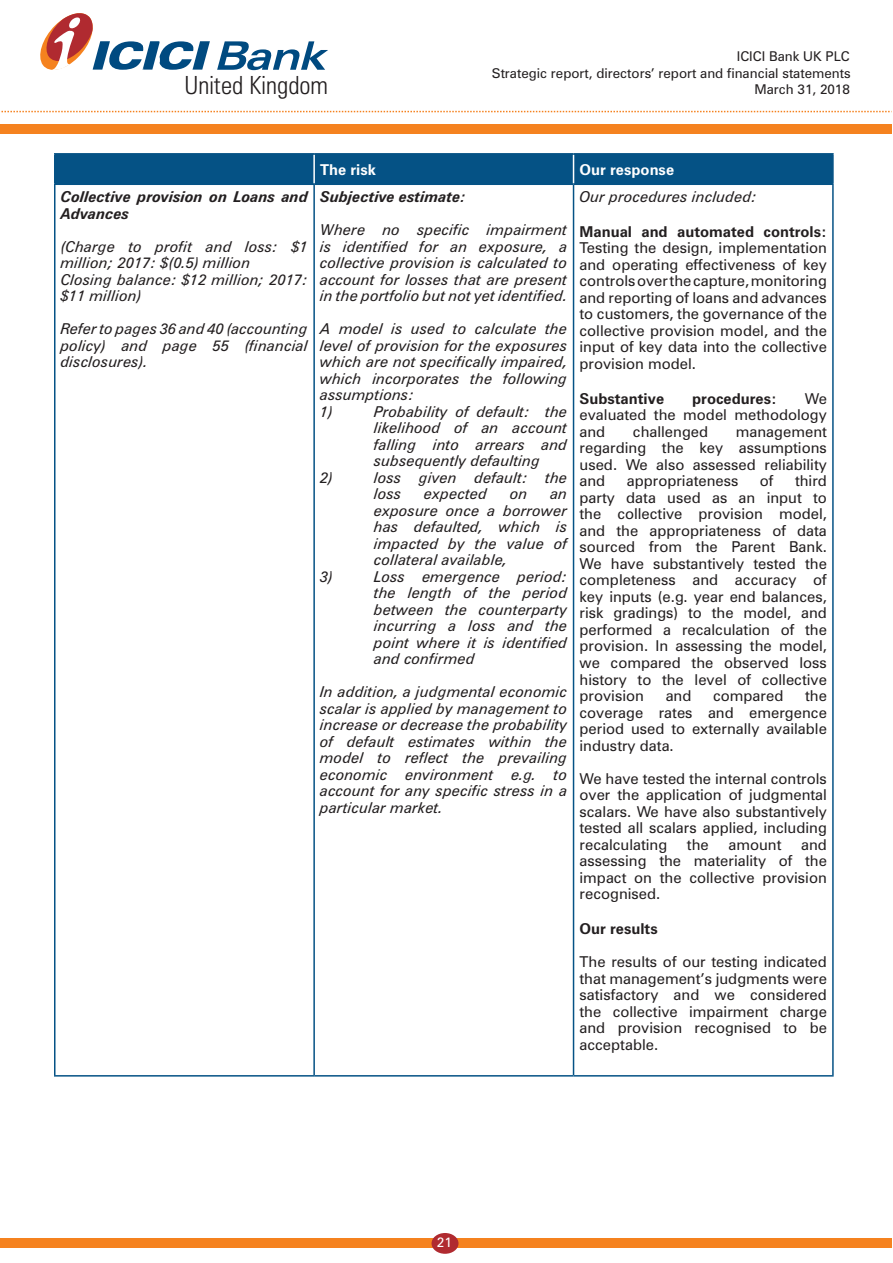
<style>
.page{position:relative;width:893px;height:1263px;background:#fff}
.page>*{position:absolute;margin:0;border:0;box-sizing:border-box;transform-origin:0 0}
.t1{font:300 condensed 25.05px "Zurich BT";color:#231f20}
.t2{font:15px/16.5px "Zurich BT";color:#231f20;text-align:justify}
.t3{font:italic 15px/16.5px "Zurich BT";color:#231f20;text-align:justify}
.t4{font:italic 700 15px/16.5px "Zurich BT";color:#231f20}
.t5{font:700 15px "Zurich BT";color:#231f20}
.t6{font:700 15px "Zurich BT";color:#fff}
.t7{font:13.5px/16.2px "Zurich BT";color:#231f20;text-align:right}
.t8{font:13.5px "Zurich BT";color:#fff}
.s1{font-weight:700}
</style>
<div class="page">
<div style="left:0;top:1239px;width:892px;height:9px;background:#f5821f"></div>
<div style="left:432px;top:1233px;width:26px;height:21px;background:#b02a30;border-radius:50%"></div>
<div style="left:0;top:125px;width:892px;height:9px;background:#f5821f"></div>
<svg style="left:1px;top:111px;width:889px;height:1px"></svg>
<svg style="left:40px;top:13px;width:288px;height:58px"></svg>
<hr style="left:54px;top:185px;width:2px;height:890px;background:#055285">
<hr style="left:313px;top:185px;width:2px;height:890px;background:#055285">
<hr style="left:573px;top:185px;width:1px;height:890px;background:#055285">
<hr style="left:832px;top:185px;width:2px;height:890px;background:#055285">
<hr style="left:54px;top:1075px;width:260px;height:1px;background:#055285">
<hr style="left:314px;top:1075px;width:259px;height:1px;background:#055285">
<hr style="left:573px;top:1075px;width:261px;height:1px;background:#055285">
<div style="left:56px;top:155px;width:776px;height:29px;background:#055285"></div>
<hr style="left:54px;top:153px;width:260px;height:2px;background:#055285">
<hr style="left:54px;top:155px;width:2px;height:29px;background:#055285">
<hr style="left:314px;top:153px;width:259px;height:2px;background:#055285">
<hr style="left:573px;top:153px;width:261px;height:2px;background:#055285">
<hr style="left:832px;top:155px;width:2px;height:29px;background:#055285">
<hr style="left:54px;top:184px;width:260px;height:1px;background:#055285">
<hr style="left:314px;top:184px;width:259px;height:1px;background:#055285">
<hr style="left:573px;top:184px;width:261px;height:1px;background:#055285">
<p class="t7" style="left:492px;top:48px;width:360px">ICICI Bank UK PLC<br>Strategic report, directors’ report and financial statements</p>
<h1 class="t1" style="left:185px;top:70px;width:145px">United Kingdom</h1>
<p class="t7" style="left:754px;top:81px;width:97px">March 31, 2018</p>
<p class="t4" style="left:61px;top:189px;width:249px">Collective provision on Loans and<br>Advances</p>
<p class="t3" style="left:61px;top:238px;width:249px">(Charge to profit and loss: $1 million; 2017: $(0.5) million</p>
<p class="t3" style="left:61px;top:271px;width:249px">Closing balance: $12 million; 2017: $11 million)</p>
<p class="t3" style="left:61px;top:321px;width:249px">Refer to pages 36 and 40 (accounting policy) and page 55 (financial disclosures).</p>
<p class="t6" style="left:320px;top:161px;width:57px">The risk</p>
<p class="t6" style="left:579px;top:161px;width:96px">Our response</p>
<p class="t4" style="left:320px;top:189px;width:148px">Subjective estimate:</p>
<p class="t3" style="left:320px;top:222px;width:249px">Where no specific impairment is identified for an exposure, a collective provision is calculated to account for losses that are present in the portfolio but not yet identified.</p>
<p class="t3" style="left:320px;top:321px;width:249px">A model is used to calculate the level of provision for the exposures which are not specifically impaired, which incorporates the following assumptions:</p>
<p class="t3" style="left:320px;top:403px;width:15px">1)</p>
<p class="t3" style="left:374px;top:403px;width:195px">Probability of default: the likelihood of an account falling into arrears and subsequently defaulting</p>
<p class="t3" style="left:320px;top:469px;width:15px">2)</p>
<p class="t3" style="left:374px;top:469px;width:195px">loss given default: the loss</p>
<p class="t3" style="left:424px;top:486px;width:65px">expected</p>
<p class="t3" style="left:510px;top:486px;width:19px">on</p>
<p class="t3" style="left:374px;top:486px;width:195px;text-indent:176px">an exposure once a borrower has defaulted, which is impacted by the value of collateral available,</p>
<p class="t3" style="left:320px;top:568px;width:15px">3)</p>
<p class="t3" style="left:374px;top:568px;width:195px">Loss emergence period: the length of the period between the counterparty incurring a loss and the point where it is identified and confirmed</p>
<p class="t3" style="left:320px;top:684px;width:249px">In addition, a judgmental economic scalar is applied by management to increase or decrease the probability of default estimates within the model to reflect the prevailing economic environment e.g. to account for any specific stress in a particular market.</p>
<p class="t3" style="left:579px;top:188px;width:179px">Our procedures included:</p>
<p class="t2" style="left:579px;top:223px;width:249px"><span class="s1">Manual and automated controls:<br></span>Testing the design, implementation and operating effectiveness of key controls over the capture, monitoring and reporting of loans and advances to customers, the governance of the collective provision model, and the input of key data into the collective provision model.</p>
<p class="t5" style="left:579px;top:389px;width:86px">Substantive</p>
<p class="t5" style="left:692px;top:389px;width:86px">procedures:</p>
<p class="t2" style="left:579px;top:390px;width:249px;text-indent:225px">We evaluated the model methodology and</p>
<p class="t2" style="left:633px;top:423px;width:77px">challenged</p>
<p class="t2" style="left:579px;top:423px;width:249px;text-indent:156px">management regarding the key assumptions used. We also assessed reliability and</p>
<p class="t2" style="left:627px;top:473px;width:113px">appropriateness</p>
<p class="t2" style="left:760px;top:473px;width:15px">of</p>
<p class="t2" style="left:579px;top:473px;width:249px;text-indent:215px">third party data used as an input to the collective provision model, and the appropriateness of data sourced from the Parent Bank.<br>We have substantively tested the completeness and accuracy of key inputs (e.g. year end balances, risk gradings) to the model, and performed a recalculation of the provision. In assessing the model, we compared the observed loss history to the level of collective provision</p>
<p class="t2" style="left:579px;top:687px;width:249px;text-indent:226px">the coverage rates and emergence period used to externally available industry data.</p>
<p class="t2" style="left:579px;top:770px;width:249px">We have tested the internal controls over the application of judgmental scalars. We have also substantively tested all scalars applied, including recalculating</p>
<p class="t2" style="left:666px;top:687px;width:27px">and</p>
<p class="t2" style="left:713px;top:687px;width:72px">compared</p>
<p class="t2" style="left:579px;top:836px;width:249px;text-indent:222px">and assessing the materiality of the impact on the collective provision recognised.</p>
<p class="t5" style="left:579px;top:920px;width:80px">Our results</p>
<p class="t2" style="left:579px;top:953px;width:249px">The results of our testing indicated that management’s judgments were satisfactory and we considered the collective impairment charge and provision recognised to be acceptable.</p>
<p class="t2" style="left:687px;top:836px;width:23px">the</p>
<p class="t2" style="left:728px;top:836px;width:55px">amount</p>
<p class="t8" style="left:437px;top:1233px;width:16px">21</p>
</div>
